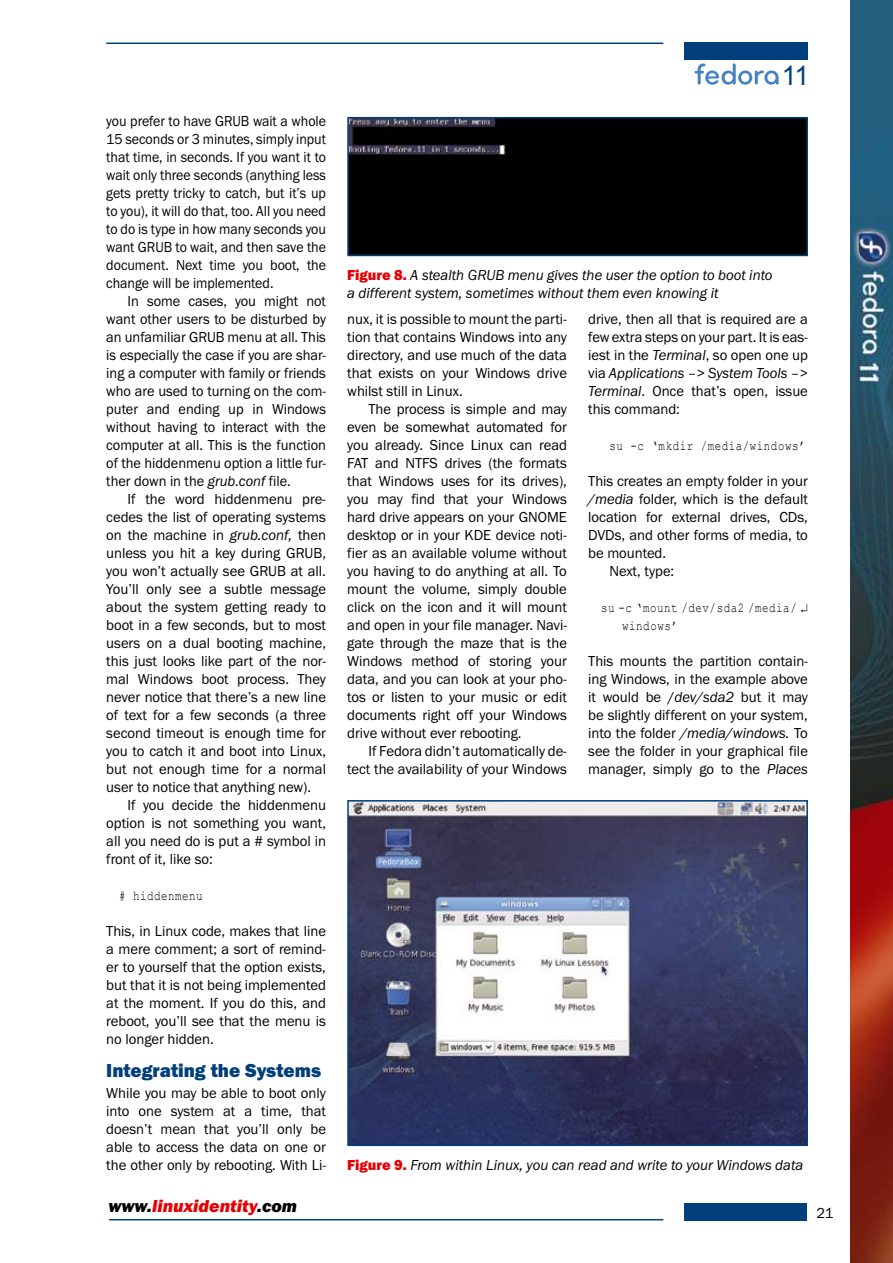
<style>
.page{position:relative;width:893px;height:1263px;background:#fff}
.page>*{position:absolute;margin:0;border:0;box-sizing:border-box;transform-origin:0 0}
.t1{font:27px "Arial";color:#003f7c}
.t2{font:19.5px "Franklin Got URWTCE Hea";color:#003f7c}
.t3{font:18px "Franklin Got URWTCE Hea Ita";color:#e60004}
.t4{font:15px/18px "Franklin Got URWTCE Boo";color:#000;text-align:justify}
.t5{font:15px/18px "Franklin Got URWTCE Boo";color:#000;text-align:justify;scale:.96 1}
.t6{font:15px/18px "Franklin Got URWTCE Boo";color:#000;text-align:justify;scale:.93 1}
.t7{font:15px/18px "Franklin Got URWTCE Boo Ita";color:#000}
.t8{font:13.5px/18px "Courier New";letter-spacing:.05em;color:#000;scale:.8 1}
.s1{font-family:"Franklin Got URWTCE Boo Ita"}
.s2{font-family:"Franklin Got URWTCE Hea";color:#e60004}
.s3{font-family:"Franklin Got URWTCE Boo"}
.s4{color:#000}
</style>
<div class="page">
<div style="left:685px;top:43px;width:123px;height:17px;background:#003f7c"></div>
<hr style="left:106px;top:43px;width:557px;height:1px;background:#003f7c">
<img style="left:850px;top:0;width:43px;height:1263px">
<div style="left:685px;top:1203px;width:123px;height:17px;background:#003f7c"></div>
<hr style="left:109px;top:1219px;width:554px;height:1px;background:#003f7c">
<svg style="left:694px;top:63px;width:86px;height:22px"></svg>
<div style="left:350px;top:120px;width:455px;height:133px;background:#000"></div>
<div style="left:347px;top:117px;width:461px;height:139px;border:2px solid #003f7c"></div>
<img style="left:350px;top:803px;width:455px;height:340px">
<div style="left:347px;top:800px;width:461px;height:346px;border:2px solid #003f7c"></div>
<p class="t6" style="left:106px;top:112px;width:238px">you prefer to have GRUB wait a whole 15 seconds or 3 minutes, simply input that time, in seconds. If you want it to wait only three seconds (anything less gets pretty tricky to catch, but it’s up to you), it will do that, too. All you need to do is type in how many seconds you want GRUB to wait, and then save the document. Next time you boot, the change will be implemented.</p>
<p class="t5" style="left:106px;top:292px;width:230px;text-indent:21px">In some cases, you might not want other users to be disturbed by an unfamiliar GRUB menu at all. This is especially the case if you are shar&shy;ing a computer with family or friends who are used to turning on the com&shy;puter and ending up in Windows without having to interact with the computer at all. This is the function of the hiddenmenu option a little fur&shy;ther down in the <span class="s1">grub.conf</span> file.</p>
<p class="t4" style="left:128px;top:490px;width:200px">If the word hiddenmenu pre-</p>
<p class="t4" style="left:106px;top:508px;width:221px">cedes the list of operating systems</p>
<p class="t4" style="left:106px;top:526px;width:221px">on the machine in <span class="s1">grub.conf,</span> then</p>
<p class="t4" style="left:106px;top:544px;width:221px">unless you hit a key during GRUB,</p>
<p class="t4" style="left:106px;top:562px;width:221px">you won’t actually see GRUB at all.</p>
<p class="t4" style="left:106px;top:580px;width:221px">You’ll only see a subtle message</p>
<p class="t4" style="left:106px;top:598px;width:221px">about the system getting ready to</p>
<p class="t4" style="left:106px;top:616px;width:221px">boot in a few seconds, but to most</p>
<p class="t4" style="left:106px;top:634px;width:221px">users on a dual booting machine,</p>
<p class="t4" style="left:106px;top:652px;width:221px">this just looks like part of the nor-</p>
<p class="t4" style="left:106px;top:670px;width:221px">mal Windows boot process. They</p>
<p class="t4" style="left:106px;top:688px;width:221px">never notice that there’s a new line</p>
<p class="t4" style="left:106px;top:706px;width:221px">of text for a few seconds (a three</p>
<p class="t4" style="left:106px;top:724px;width:221px">second timeout is enough time for</p>
<p class="t4" style="left:106px;top:742px;width:221px">you to catch it and boot into Linux,</p>
<p class="t4" style="left:106px;top:760px;width:221px">but not enough time for a normal</p>
<p class="t4" style="left:106px;top:778px;width:206px">user to notice that anything new).</p>
<p class="t4" style="left:128px;top:796px;width:200px">If you decide the hiddenmenu</p>
<p class="t4" style="left:106px;top:814px;width:221px">option is not something you want,</p>
<p class="t4" style="left:106px;top:832px;width:221px">all you need do is put a # symbol in</p>
<p class="t4" style="left:106px;top:850px;width:108px">front of it, like so:</p>
<p class="t8" style="left:119px;top:886px;width:106px"># hiddenmenu</p>
<p class="t4" style="left:106px;top:922px;width:221px">This, in Linux code, makes that line a mere comment; a sort of remind&shy;er to yourself that the option exists, but that it is not being implemented at the moment. If you do this, and reboot, you’ll see that the menu is no longer hidden.</p>
<h2 class="t2" style="left:106px;top:1059px;width:216px">Integrating the Systems</h2>
<p class="t4" style="left:106px;top:1084px;width:221px">While you may be able to boot only into one system at a time, that doesn’t mean that you’ll only be able to access the data on one or the other only by rebooting. With Li-</p>
<h1 class="t1" style="left:782px;top:58px;width:29px">11</h1>
<p class="t7" style="left:347px;top:266px;width:427px"><span class="s2">Figure 8.</span> A stealth GRUB menu gives the user the option to boot into a different system, sometimes without them even knowing it</p>
<p class="t4" style="left:347px;top:310px;width:221px">nux, it is possible to mount the parti&shy;tion that contains Windows into any directory, and use much of the data that exists on your Windows drive whilst still in Linux.</p>
<p class="t4" style="left:347px;top:400px;width:221px;text-indent:21px">The process is simple and may even be somewhat automated for you already. Since Linux can read FAT and NTFS drives (the formats that Windows uses for its drives), you may find that your Windows hard drive appears on your GNOME desktop or in your KDE device noti&shy;fier as an available volume without you having to do anything at all. To mount the volume, simply double click on the icon and it will mount and open in your file manager. Navi&shy;gate through the maze that is the Windows method of storing your data, and you can look at your pho&shy;tos or listen to your music or edit documents right off your Windows drive without ever rebooting.</p>
<p class="t4" style="left:347px;top:742px;width:221px;text-align:right">If Fedora didn’t automatically de&shy;tect the availability of your Windows</p>
<p class="t4" style="left:588px;top:310px;width:221px">drive, then all that is required are a few extra steps on your part. It is eas&shy;iest in the <span class="s1">Terminal</span>, so open one up</p>
<p class="t7" style="left:588px;top:364px;width:221px"><span class="s3">via</span> Applications –&gt; System Tools –&gt;</p>
<p class="t4" style="left:588px;top:382px;width:221px"><span class="s1">Terminal</span>. Once that’s open, issue this command:</p>
<p class="t8" style="left:609px;top:436px;width:247px">su -c ‘mkdir /media/windows’</p>
<p class="t4" style="left:588px;top:472px;width:221px">This creates an empty folder in your</p>
<p class="t4" style="left:588px;top:490px;width:221px"><span class="s1">/media</span> folder, which is the default</p>
<p class="t4" style="left:588px;top:508px;width:221px">location for external drives, CDs,</p>
<p class="t4" style="left:588px;top:526px;width:221px">DVDs, and other forms of media, to</p>
<p class="t4" style="left:588px;top:544px;width:79px">be mounted.</p>
<p class="t4" style="left:609px;top:562px;width:66px">Next, type:</p>
<p class="t8" style="left:622px;top:598px;width:234px;text-indent:-21px">su -c ‘mount /dev/sda2 /media/ ↵ windows’</p>
<p class="t4" style="left:588px;top:652px;width:221px">This mounts the partition contain&shy;ing Windows, in the example above it would be /<span class="s1">dev/sda2</span> but it may be slightly different on your system, into the folder <span class="s1">/media/windows.</span> To see the folder in your graphical file manager, simply go to the <span class="s1">Places</span></p>
<p class="t7" style="left:347px;top:1156px;width:458px"><span class="s2">Figure 9.</span> From within Linux, you can read and write to your Windows data</p>
<p class="t3" style="left:108px;top:1195px;width:190px"><span class="s4">www.</span>linuxidentity<span class="s4">.com</span></p>
<p class="t4" style="left:816px;top:1204px;width:19px">21</p>
</div>
